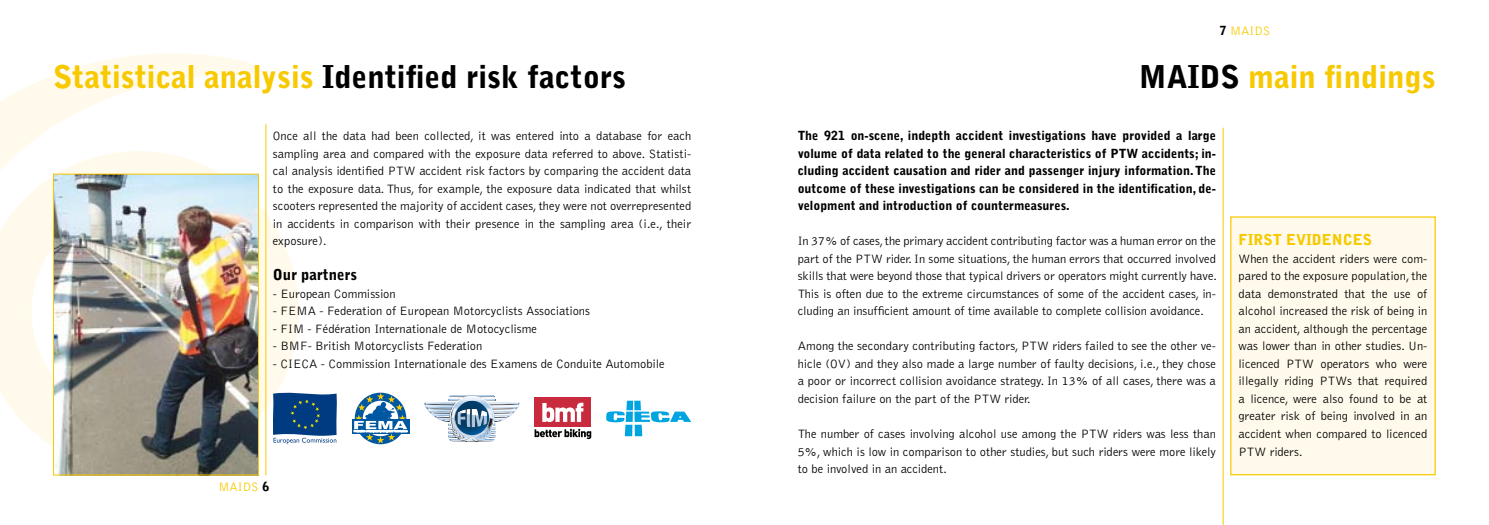
<style>
.page{position:relative;width:1489px;height:525px;background:#fff}
.page>*{position:absolute;margin:0;border:0;box-sizing:border-box;transform-origin:0 0}
.t1{font:900 31.25px "Bell Gothic";color:#000}
.t2{font:900 31.25px "Bell Gothic";color:#f7c900}
.t3{font:900 15px "Bell Gothic";color:#f7c900}
.t4{font:900 15px "Bell Gothic";color:#000}
.t5{font:300 12.5px/17.5px "Bell Gothic";color:#000;text-align:justify}
.t6{font:900 12.5px/17.5px "Bell Gothic";color:#000;text-align:justify}
.t7{font:300 12.5px "Bell Gothic";color:#f7c900}
.s1{color:#f7c900}
.s2{color:#000}
</style>
<div class="page">
<svg style="left:0;top:53px;width:267px;height:98px"></svg>
<svg style="left:0;top:151px;width:299px;height:320px;fill:#fffaeb"></svg>
<hr style="left:265px;top:124px;width:1px;height:351px;background:#f7c900">
<hr style="left:1222px;top:128px;width:1px;height:396px;background:#f7c900">
<div style="left:1230px;top:217px;width:204px;height:257px;background:#fffaeb"></div>
<div style="left:1230px;top:216px;width:205px;height:259px;border:1px solid #f7c900"></div>
<svg style="left:424px;top:395px;width:95px;height:47px"></svg>
<svg style="left:352px;top:419px;width:57px;height:14px"></svg>
<svg style="left:354px;top:392px;width:53px;height:52px"></svg>
<div style="left:534px;top:397px;width:57px;height:29px;background:#c82a3e"></div>
<svg style="left:542px;top:402px;width:41px;height:20px"></svg>
<svg style="left:534px;top:428px;width:57px;height:11px"></svg>
<svg style="left:606px;top:400px;width:85px;height:36px"></svg>
<svg style="left:273px;top:391px;width:64px;height:53px;background:#386497"></svg>
<img style="left:55px;top:176px;width:202px;height:297px">
<div style="left:53px;top:174px;width:206px;height:301px;border:1px solid #f7c900"></div>
<h1 class="t1" style="left:53px;top:58px;width:574px"><span class="s1">Statistical analysis</span> Identified risk factors</h1>
<p class="t5" style="left:273px;top:127px;width:420px">Once all the data had been collected, it was entered into a database for each sampling area and compared with the exposure data referred to above. Statisti&shy;cal analysis identified PTW accident risk factors by comparing the accident data to the exposure data. Thus, for example, the exposure data indicated that whilst scooters represented the majority of accident cases, they were not overrepresented in accidents in comparison with their presence in the sampling area (i.e., their exposure).</p>
<p class="t4" style="left:273px;top:266px;width:86px">Our partners</p>
<p class="t5" style="left:273px;top:285px;width:124px">- European Commission</p>
<p class="t5" style="left:273px;top:302px;width:318px">- FEMA - Federation of European Motorcyclists Associations</p>
<p class="t5" style="left:273px;top:320px;width:265px">- FIM - Fédération Internationale de Motocyclisme</p>
<p class="t5" style="left:273px;top:337px;width:211px">- BMF- British Motorcyclists Federation</p>
<p class="t5" style="left:273px;top:355px;width:393px">- CIECA - Commission Internationale des Examens de Conduite Automobile</p>
<p class="t7" style="left:218px;top:479px;width:42px">MAIDS</p>
<p class="t7" style="left:1230px;top:24px;width:42px">MAIDS</p>
<h1 class="t2" style="left:1138px;top:58px;width:298px"><span class="s2">MAIDS</span> main findings</h1>
<p class="t6" style="left:797px;top:127px;width:420px">The 921 on-scene, indepth accident investigations have provided a large volume of data related to the general characteristics of PTW accidents; in&shy;cluding accident causation and rider and passenger injury information. The outcome of these investigations can be considered in the identification, de&shy;velopment and introduction of countermeasures.</p>
<p class="t5" style="left:797px;top:232px;width:421px">In 37% of cases, the primary accident contributing factor was a human error on the part of the PTW rider. In some situations, the human errors that occurred involved skills that were beyond those that typical drivers or operators might currently have.<br>This is often due to the extreme circumstances of some of the accident cases, in&shy;cluding an insufficient amount of time available to complete collision avoidance.</p>
<p class="t5" style="left:797px;top:337px;width:420px">Among the secondary contributing factors, PTW riders failed to see the other ve&shy;hicle (OV) and they also made a large number of faulty decisions, i.e., they chose a poor or incorrect collision avoidance strategy. In 13% of all cases, there was a decision failure on the part of the PTW rider.</p>
<p class="t5" style="left:797px;top:425px;width:420px">The number of cases involving alcohol use among the PTW riders was less than 5%, which is low in comparison to other studies, but such riders were more likely to be involved in an accident.</p>
<p class="t3" style="left:1238px;top:231px;width:115px">First evide nces</p>
<p class="t5" style="left:1238px;top:250px;width:190px">When the accident riders were com&shy;pared to the exposure population, the data demonstrated that the use of alcohol increased the risk of being in an accident, although the percentage was lower than in other studies. Un&shy;licenced PTW operators who were illegally riding PTWs that required a licence, were also found to be at greater risk of being involved in an accident when compared to licenced PTW riders.</p>
</div>
